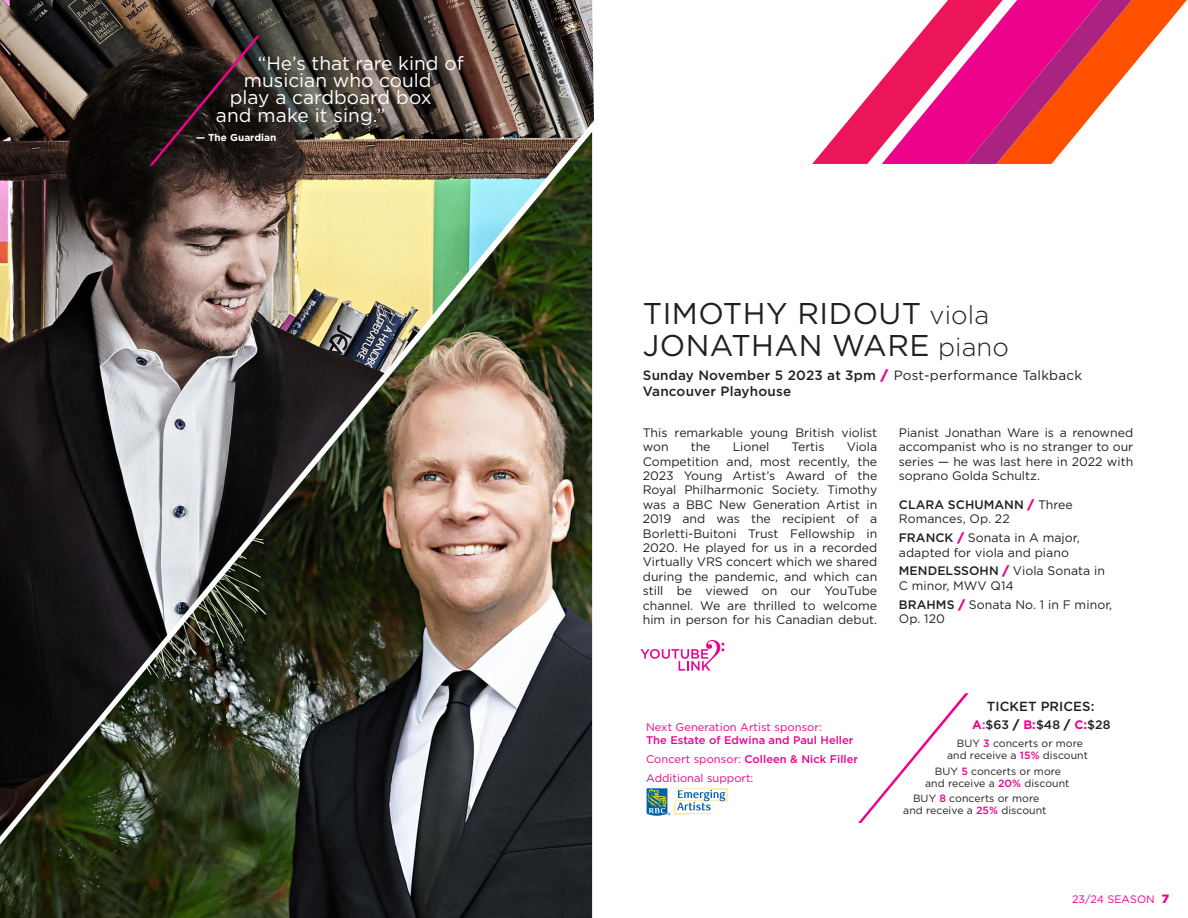
<style>
.page{position:relative;width:1188px;height:918px;background:#fff}
.page>*{position:absolute;margin:0;border:0;box-sizing:border-box;transform-origin:0 0}
.t1{font:30px/32.4px "Gotham";letter-spacing:.015em;color:#231f20}
.t2{font:19.05px "Gotham";color:#fff}
.t3{font:500 13.5px/16.5px "Gotham";letter-spacing:.015em;color:#231f20}
.t4{font:500 13.2px "Gotham";letter-spacing:.005em;color:#231f20}
.t5{font:12.3px/14.4px "Gotham";color:#231f20}
.t6{font:500 12.3px "Gotham";color:#231f20}
.t7{font:500 11.1px/18.9px "Gotham";letter-spacing:.005em;color:#ed028c}
.t8{font:11.1px "Gotham";letter-spacing:.005em;color:#ed028c}
.t9{font:10.8px "Gotham";letter-spacing:.005em;color:#ed028c}
.t10{font:10.5px/12.3px "Gotham";letter-spacing:.005em;color:#231f20;text-align:center}
.t11{font:700 10.05px "Gotham";letter-spacing:.005em;color:#fff}
.s1{font-weight:300;font-size:25.8px}
.s2{font-weight:900;color:#ed028c}
.s3{font-weight:400}
.s4{font-weight:500}
.s5{font-weight:700;color:#ed028c}
.s6{color:#ed028c}
.s7{font-weight:900}
.s8{font-weight:500;color:#ed028c}
.s9{font-weight:900;font-size:12px}
</style>
<div class="page">
<img style="left:0;top:852px;width:592px;height:66px">
<img style="left:0;top:0;width:594px;height:114px">
<svg style="left:812px;top:0;width:375px;height:164px"></svg>
<svg style="left:149px;top:36px;width:111px;height:78px;background:#2f201e"></svg>
<svg style="left:858px;top:693px;width:111px;height:130px"></svg>
<svg style="left:640px;top:640px;width:84px;height:31px"></svg>
<img style="left:0;top:114px;width:594px;height:738px">
<svg style="left:647px;top:788px;width:81px;height:28px"></svg>
<h2 class="t2" style="left:258px;top:51px;width:207px">“He’s that rare kind of</h2>
<h2 class="t2" style="left:244px;top:68px;width:189px">musician who could</h2>
<h2 class="t2" style="left:230px;top:86px;width:203px">play a cardboard box</h2>
<h2 class="t2" style="left:216px;top:103px;width:171px">and make it sing.”</h2>
<p class="t11" style="left:196px;top:131px;width:82px">— The Guardian</p>
<h1 class="t1" style="left:643px;top:296px;width:368px">TIMOTHY RIDOUT <span class="s1">viola<br></span>JONATHAN WARE <span class="s1">piano</span></h1>
<p class="t3" style="left:643px;top:366px;width:441px">Sunday November 5 2023 at 3pm <span class="s2">/</span> <span class="s3">Post-performance Talkback<br></span>Vancouver Playhouse</p>
<p class="t5" style="left:643px;top:425px;width:236px">This remarkable young British violist won</p>
<p class="t5" style="left:643px;top:439px;width:236px;text-align:justify;text-indent:204px">Viola Competition and, most recently, the 2023 Young Artist’s Award of the Royal Philharmonic Society. Timothy was a BBC New Generation Artist in 2019 and was the recipient of a Borletti-Buitoni Trust Fellowship in 2020. He played for us in a recorded Virtually VRS concert which we shared during the pandemic, and which can still be viewed on our YouTube channel. We are thrilled to welcome him in person for his Canadian debut.</p>
<p class="t5" style="left:691px;top:439px;width:21px">the</p>
<p class="t5" style="left:733px;top:439px;width:38px">Lionel</p>
<p class="t5" style="left:792px;top:439px;width:35px">Tertis</p>
<p class="t5" style="left:899px;top:425px;width:236px;text-align:justify">Pianist Jonathan Ware is a renowned accompanist who is no stranger to our series — he was last here in 2022 with soprano Golda Schultz.</p>
<p class="t5" style="left:899px;top:497px;width:176px"><span class="s4">CLARA SCHUMANN</span> <span class="s2">/</span> Three<br>Romances, Op. 22</p>
<p class="t5" style="left:899px;top:530px;width:183px"><span class="s4">FRANCK</span> <span class="s2">/</span> Sonata in A major, adapted for viola and piano</p>
<p class="t5" style="left:899px;top:564px;width:208px"><span class="s4">MENDELSSOHN</span> <span class="s2">/</span> Viola Sonata in<br>C minor, MWV Q14</p>
<p class="t5" style="left:899px;top:597px;width:215px"><span class="s4">BRAHMS</span> <span class="s2">/</span> Sonata No. 1 in F minor,<br>Op. 120</p>
<p class="t8" style="left:646px;top:720px;width:177px">Next Generation Artist sponsor:</p>
<p class="t7" style="left:646px;top:730px;width:214px">The Estate of Edwina and Paul Heller<br><span class="s3">Concert sponsor:</span> Colleen &amp; Nick Filler<br><span class="s3">Additional support:</span></p>
<p class="t4" style="left:987px;top:698px;width:109px">TICKET PRICES:</p>
<p class="t6" style="left:972px;top:716px;width:140px"><span class="s5">A</span><span class="s6">:</span>$63 <span class="s7">/</span> <span class="s5">B:</span>$48 <span class="s7">/</span> <span class="s5">C:</span>$28</p>
<p class="t10" style="left:947px;top:737px;width:142px">BUY <span class="s8">3</span> concerts or more and receive a <span class="s8">15%</span> discount</p>
<p class="t10" style="left:925px;top:764px;width:146px">BUY <span class="s8">5</span> concerts or more and receive a <span class="s8">20%</span> discount</p>
<p class="t10" style="left:903px;top:792px;width:145px">BUY <span class="s8">8</span> concerts or more and receive a <span class="s8">25%</span> discount</p>
<p class="t9" style="left:1072px;top:892px;width:99px">23/24 SEASON <span class="s9">7</span></p>
</div>
